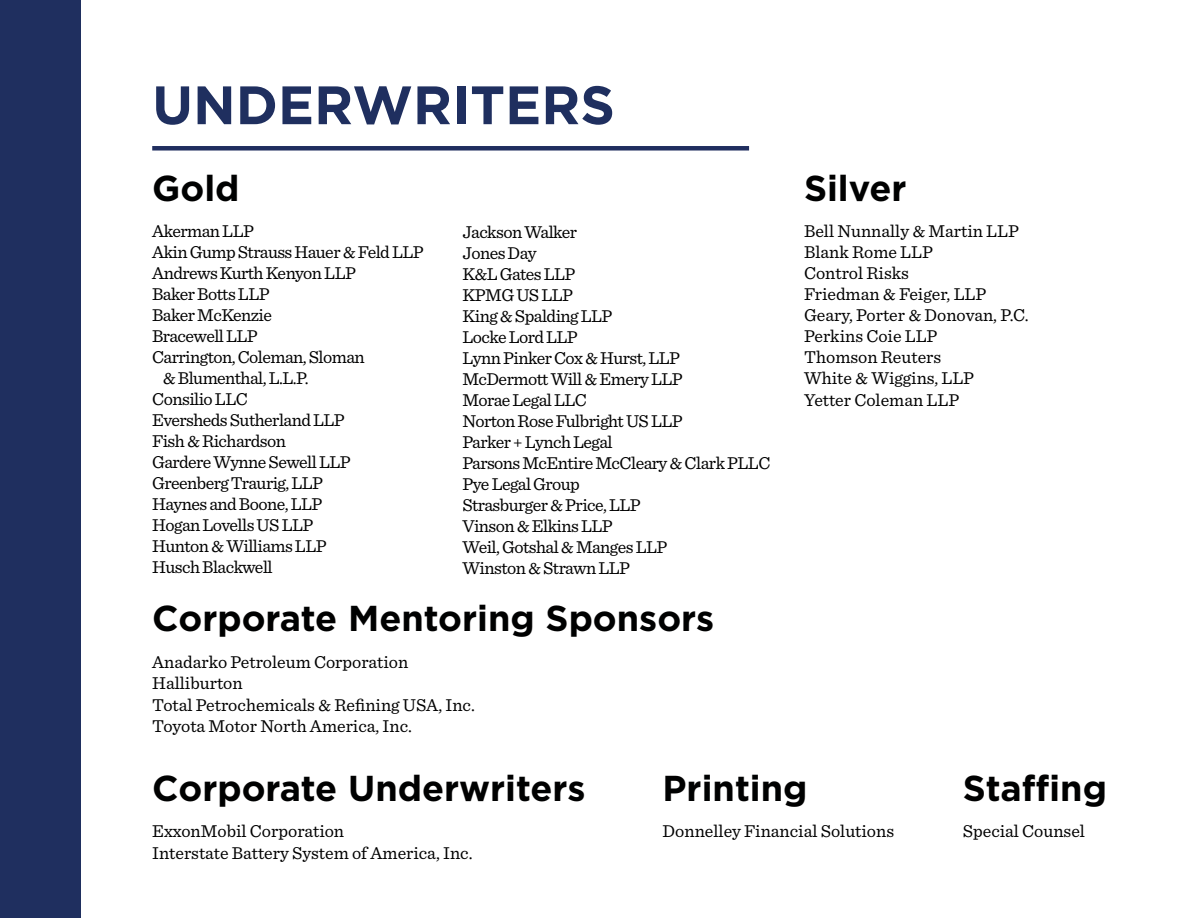
<style>
.page{position:relative;width:1188px;height:918px;background:#fff}
.page>*{position:absolute;margin:0;border:0;box-sizing:border-box;transform-origin:0 0}
.t1{font:700 54px "Gotham";color:#1f2f5f}
.t2{font:700 36px "Gotham";color:#000101}
.t3{font:18px/21px "Sentinel";letter-spacing:-.03em;color:#000101}
.t4{font:18px/21.6px "Sentinel";color:#000101}
.t5{font:18px/21px "Sentinel";color:#000}
</style>
<div class="page">
<div style="left:0;top:0;width:81px;height:918px;background:#1f2f5f"></div>
<div style="left:152px;top:146px;width:597px;height:5px;background:#202e5f"></div>
<h1 class="t1" style="left:152px;top:69px;width:464px">UNDERWRITERS</h1>
<h2 class="t2" style="left:152px;top:165px;width:89px">Gold</h2>
<h2 class="t2" style="left:804px;top:165px;width:104px">Silver</h2>
<p class="t3" style="left:152px;top:220px;width:103px">Akerman LLP</p>
<p class="t3" style="left:152px;top:241px;width:273px">Akin Gump Strauss Hauer &amp; Feld LLP</p>
<p class="t3" style="left:152px;top:262px;width:205px">Andrews Kurth Kenyon LLP</p>
<p class="t3" style="left:152px;top:283px;width:119px">Baker Botts LLP</p>
<p class="t3" style="left:152px;top:304px;width:121px">Baker McKenzie</p>
<p class="t3" style="left:152px;top:325px;width:107px">Bracewell LLP</p>
<p class="t3" style="left:152px;top:346px;width:214px">Carrington, Coleman, Sloman</p>
<p class="t3" style="left:163px;top:367px;width:147px">&amp; Blumenthal, L.L.P.</p>
<p class="t3" style="left:152px;top:388px;width:97px">Consilio LLC</p>
<p class="t3" style="left:152px;top:409px;width:194px">Eversheds Sutherland LLP</p>
<p class="t3" style="left:152px;top:430px;width:135px">Fish &amp; Richardson</p>
<p class="t3" style="left:152px;top:451px;width:200px">Gardere Wynne Sewell LLP</p>
<p class="t3" style="left:152px;top:472px;width:172px">Greenberg Traurig, LLP</p>
<p class="t3" style="left:152px;top:493px;width:172px">Haynes and Boone, LLP</p>
<p class="t3" style="left:152px;top:514px;width:163px">Hogan Lovells US LLP</p>
<p class="t3" style="left:152px;top:535px;width:176px">Hunton &amp; Williams LLP</p>
<p class="t3" style="left:152px;top:556px;width:122px">Husch Blackwell</p>
<p class="t3" style="left:462px;top:220px;width:310px">Jackson Walker<br>Jones Day<br>K&amp;L Gates LLP<br>KPMG US LLP<br>King &amp; Spalding LLP<br>Locke Lord LLP<br>Lynn Pinker Cox &amp; Hurst, LLP<br>McDermott Will &amp; Emery LLP<br>Morae Legal LLC<br>Norton Rose Fulbright US LLP<br>Parker + Lynch Legal<br>Parsons McEntire McCleary &amp; Clark PLLC<br>Pye Legal Group<br>Strasburger &amp; Price, LLP<br>Vinson &amp; Elkins LLP<br>Weil, Gotshal &amp; Manges LLP<br>Winston &amp; Strawn LLP</p>
<h2 class="t2" style="left:152px;top:595px;width:564px">Corporate Mentoring Sponsors</h2>
<p class="t4" style="left:152px;top:650px;width:324px">Anadarko Petroleum Corporation<br>Halliburton<br>Total Petrochemicals &amp; Refining USA, Inc.<br>Toyota Motor North America, Inc.</p>
<p class="t5" style="left:804px;top:220px;width:226px">Bell Nunnally &amp; Martin LLP<br>Blank Rome LLP<br>Control Risks<br>Friedman &amp; Feiger, LLP<br>Geary, Porter &amp; Donovan, P.C.<br>Perkins Coie LLP<br>Thomson Reuters<br>White &amp; Wiggins, LLP<br>Yetter Coleman LLP</p>
<h2 class="t2" style="left:152px;top:764px;width:435px">Corporate Underwriters</h2>
<p class="t4" style="left:152px;top:819px;width:322px">ExxonMobil Corporation<br>Interstate Battery System of America, Inc.</p>
<h2 class="t2" style="left:663px;top:764px;width:146px">Printing</h2>
<h2 class="t2" style="left:963px;top:764px;width:146px">Staffing</h2>
<p class="t4" style="left:663px;top:819px;width:233px">Donnelley Financial Solutions</p>
<p class="t4" style="left:963px;top:819px;width:124px">Special Counsel</p>
</div>
